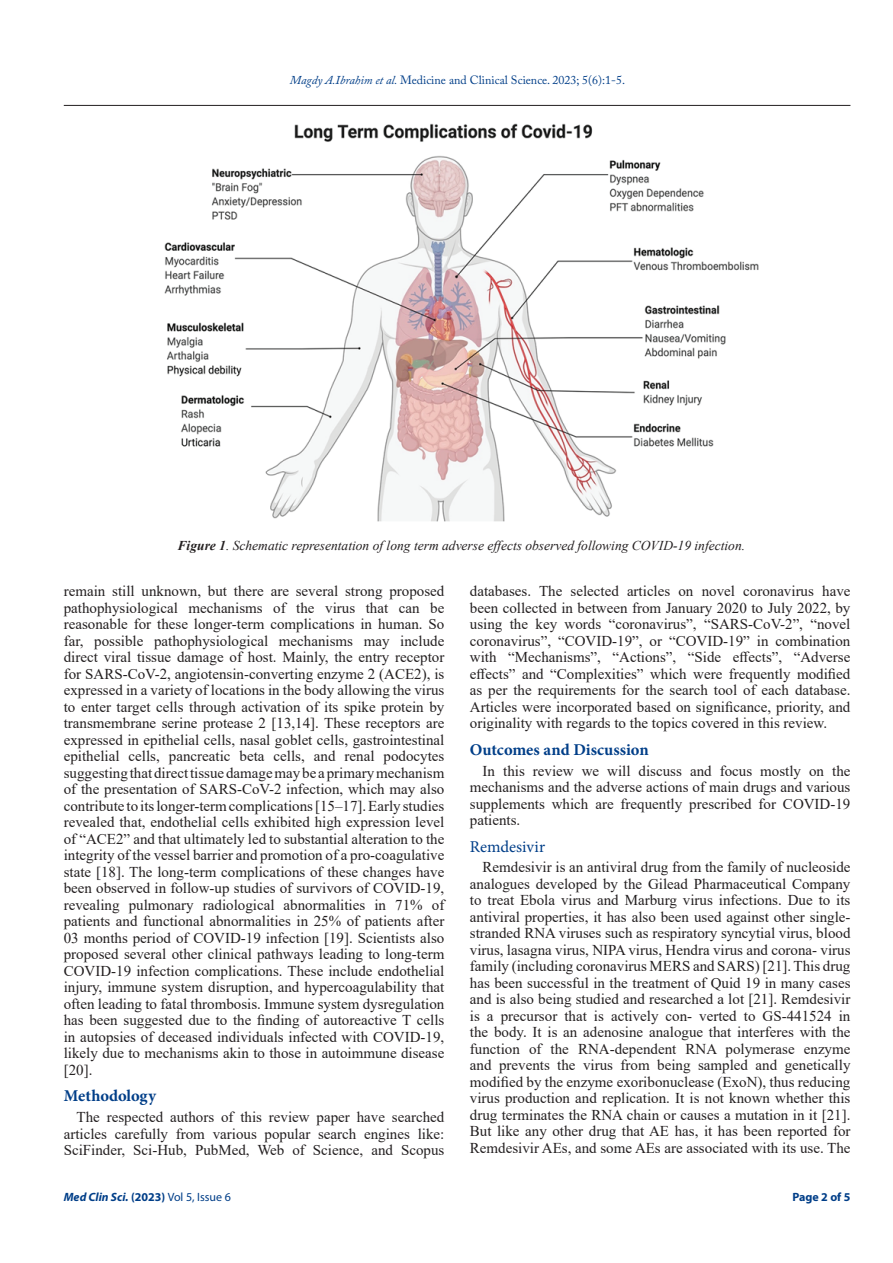
<style>
.page{position:relative;width:893px;height:1263px;background:#fff}
.page>*{position:absolute;margin:0;border:0;box-sizing:border-box;transform-origin:0 0}
.t1{font:700 16.5px "Minion Pro";letter-spacing:-.005em;color:#003e88}
.t2{font:16.5px "Minion Pro";color:#003e88}
.t3{font:15px/16.5px "Times New Roman";color:#231f20;text-align:justify}
.t4{font:italic 13.5px "Times New Roman";color:#231f20}
.t5{font:12px "Adobe Caslon Pro";color:#003e88}
.t6{font:italic 700 12px "Myriad Pro";color:#003e88}
.t7{font:700 12px "Myriad Pro";color:#003e88}
.s1{font-style:italic}
.s2{font-weight:700}
.s3{font-style:normal}
.s4{font-weight:400;font-style:normal}
</style>
<div class="page">
<hr style="left:64px;top:105px;width:786px;height:1px;background:#231f20">
<img style="left:164px;top:123px;width:594px;height:398px">
<p class="t5" style="left:290px;top:73px;width:337px"><span class="s1">Magdy A.Ibrahim et al.</span> Medicine and Clinical Science. 2023; 5(6):1-5.</p>
<p class="t4" style="left:178px;top:536px;width:569px"><span class="s2">Figure 1</span>. Schematic representation of long term adverse effects observed following COVID-19 infection.</p>
<p class="t3" style="left:64px;top:583px;width:382px">remain still unknown, but there are several strong proposed pathophysiological mechanisms of the virus that can be reasonable for these longer-term complications in human. So far, possible pathophysiological mechanisms may include direct viral tissue damage of host. Mainly, the entry receptor for SARS-CoV-2, angiotensin-converting enzyme 2 (ACE2), is expressed in a variety of locations in the body allowing the virus to enter target cells through activation of its spike protein by transmembrane serine protease 2 [13,14]. These receptors are expressed in epithelial cells, nasal goblet cells, gastrointestinal epithelial cells, pancreatic beta cells, and renal podocytes suggesting that direct tissue damage may be a primary mechanism of the presentation of SARS-CoV-2 infection, which may also contribute to its longer-term complications [15–17]. Early studies revealed that, endothelial cells exhibited high expression level of “ACE2” and that ultimately led to substantial alteration to the integrity of the vessel barrier and promotion of a pro-coagulative state [18]. The long-term complications of these changes have been observed in follow-up studies of survivors of COVID-19, revealing pulmonary radiological abnormalities in 71% of patients and functional abnormalities in 25% of patients after 03 months period of COVID-19 infection [19]. Scientists also proposed several other clinical pathways leading to long-term COVID-19 infection complications. These include endothelial injury, immune system disruption, and hypercoagulability that often leading to fatal thrombosis. Immune system dysregulation has been suggested due to the finding of autoreactive T cells in autopsies of deceased individuals infected with COVID-19, likely due to mechanisms akin to those in autoimmune disease [20].</p>
<p class="t1" style="left:64px;top:1084px;width:94px">Methodology</p>
<p class="t3" style="left:64px;top:1108px;width:382px;text-indent:13px">The respected authors of this review paper have searched articles carefully from various popular search engines like:<br>SciFinder, Sci-Hub, PubMed, Web of Science, and Scopus</p>
<p class="t6" style="left:64px;top:1189px;width:169px">Med Clin Sci. <span class="s3">(2023)</span> <span class="s4">Vol 5, Issue 6</span></p>
<p class="t3" style="left:470px;top:583px;width:382px">databases. The selected articles on novel coronavirus have been collected in between from January 2020 to July 2022, by using the key words “coronavirus”, “SARS-CoV-2”, “novel coronavirus”, “COVID-19”, or “COVID-19” in combination with “Mechanisms”, “Actions”, “Side effects”, “Adverse effects” and “Complexities” which were frequently modified as per the requirements for the search tool of each database.<br>Articles were incorporated based on significance, priority, and originality with regards to the topics covered in this review.</p>
<p class="t1" style="left:470px;top:738px;width:180px">Outcomes and Discussion</p>
<p class="t3" style="left:470px;top:762px;width:382px;text-indent:13px">In this review we will discuss and focus mostly on the mechanisms and the adverse actions of main drugs and various supplements which are frequently prescribed for COVID-19 patients.</p>
<p class="t2" style="left:470px;top:835px;width:77px">Remdesivir</p>
<p class="t3" style="left:470px;top:859px;width:382px;text-indent:13px">Remdesivir is an antiviral drug from the family of nucleoside analogues developed by the Gilead Pharmaceutical Company to treat Ebola virus and Marburg virus infections. Due to its antiviral properties, it has also been used against other single&shy;stranded RNA viruses such as respiratory syncytial virus, blood virus, lasagna virus, NIPA virus, Hendra virus and corona- virus family (including coronavirus MERS and SARS) [21]. This drug has been successful in the treatment of Quid 19 in many cases and is also being studied and researched a lot [21]. Remdesivir is a precursor that is actively con- verted to GS-441524 in the body. It is an adenosine analogue that interferes with the function of the RNA-dependent RNA polymerase enzyme and prevents the virus from being sampled and genetically modified by the enzyme exoribonuclease (ExoN), thus reducing virus production and replication. It is not known whether this drug terminates the RNA chain or causes a mutation in it [21].<br>But like any other drug that AE has, it has been reported for Remdesivir AEs, and some AEs are associated with its use. The</p>
<p class="t7" style="left:792px;top:1189px;width:60px">Page 2 of 5</p>
</div>
